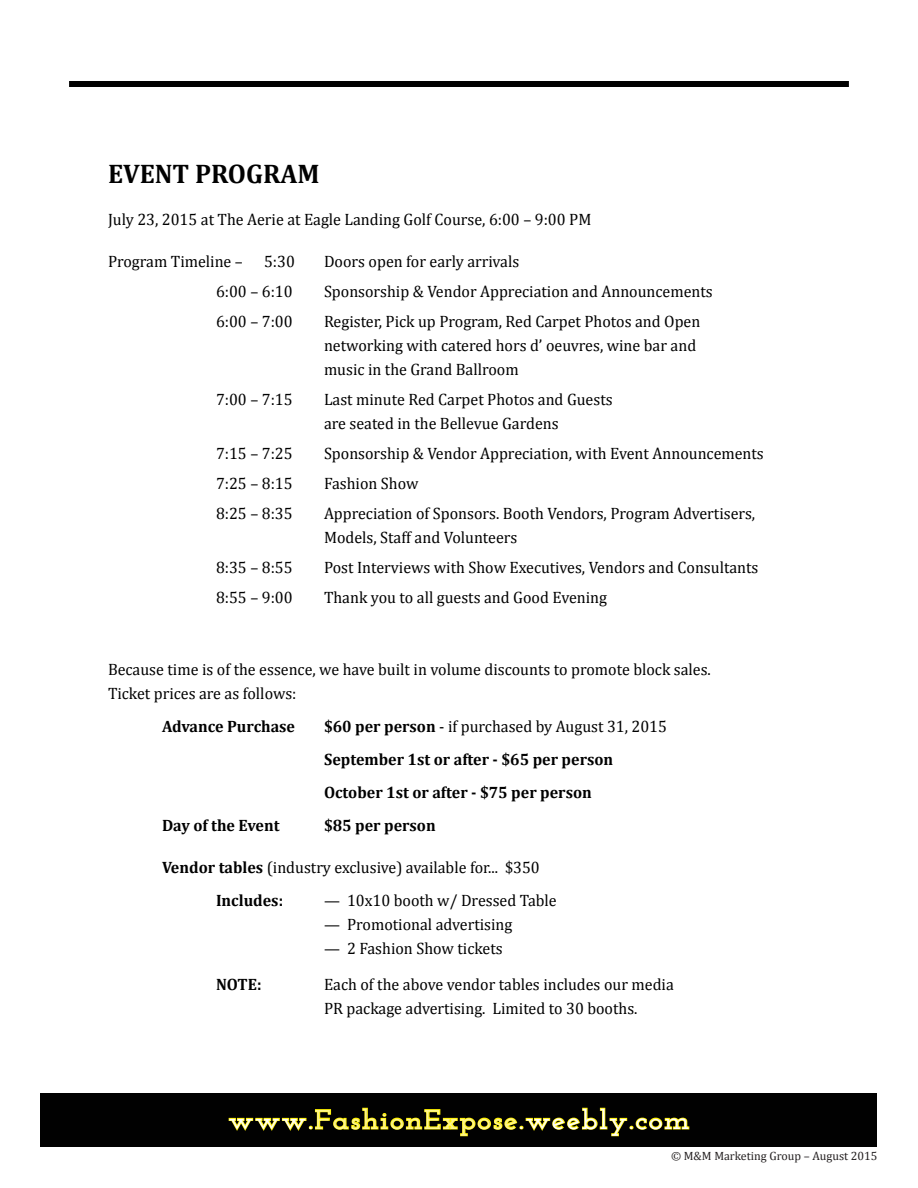
<style>
.page{position:relative;width:918px;height:1188px;background:#fff}
.page>*{position:absolute;margin:0;border:0;box-sizing:border-box;transform-origin:0 0}
.t1{font:600 27px "Josefin Slab";letter-spacing:.05em;color:#fff;scale:1.11 1}
.t2{font:700 27px "Cambria";color:#010101}
.t3{font:16.5px/24px "Cambria";color:#010101}
.t4{font:700 16.5px/33px "Cambria";color:#010101}
.t5{font:12px "Cambria";color:#231f20}
.s1{font-weight:400}
.s2{font-weight:700}
.s3{color:#fff690}
</style>
<div class="page">
<div style="left:40px;top:1094px;width:838px;height:54px;background:#010101"></div>
<svg style="left:228px;top:1107px;width:462px;height:30px"></svg>
<div style="left:69px;top:81px;width:780px;height:6px;background:#010101"></div>
<h1 class="t2" style="left:108px;top:155px;width:213px">EVENT PROGRAM</h1>
<p class="t3" style="left:108px;top:207px;width:485px">July 23, 2015 at The Aerie at Eagle Landing Golf Course, 6:00 – 9:00 PM</p>
<p class="t3" style="left:108px;top:249px;width:136px">Program Timeline –</p>
<p class="t3" style="left:264px;top:249px;width:32px">5:30</p>
<p class="t3" style="left:324px;top:249px;width:197px">Doors open for early arrivals</p>
<p class="t3" style="left:216px;top:279px;width:78px">6:00 – 6:10</p>
<p class="t3" style="left:324px;top:279px;width:390px">Sponsorship &amp; Vendor Appreciation and Announcements</p>
<p class="t3" style="left:216px;top:309px;width:78px">6:00 – 7:00</p>
<p class="t3" style="left:324px;top:309px;width:378px">Register, Pick up Program, Red Carpet Photos and Open networking with catered hors d’ oeuvres, wine bar and music in the Grand Ballroom</p>
<p class="t3" style="left:216px;top:387px;width:78px">7:00 – 7:15</p>
<p class="t3" style="left:324px;top:387px;width:290px">Last minute Red Carpet Photos and Guests are seated in the Bellevue Gardens</p>
<p class="t3" style="left:216px;top:441px;width:78px">7:15 – 7:25</p>
<p class="t3" style="left:324px;top:441px;width:441px">Sponsorship &amp; Vendor Appreciation, with Event Announcements</p>
<p class="t3" style="left:216px;top:471px;width:78px">7:25 – 8:15</p>
<p class="t3" style="left:324px;top:471px;width:96px">Fashion Show</p>
<p class="t3" style="left:216px;top:501px;width:78px">8:25 – 8:35</p>
<p class="t3" style="left:324px;top:501px;width:433px">Appreciation of Sponsors. Booth Vendors, Program Advertisers,<br>Models, Staff and Volunteers</p>
<p class="t3" style="left:216px;top:555px;width:78px">8:35 – 8:55</p>
<p class="t3" style="left:324px;top:555px;width:436px">Post Interviews with Show Executives, Vendors and Consultants</p>
<p class="t3" style="left:216px;top:585px;width:78px">8:55 – 9:00</p>
<p class="t3" style="left:324px;top:585px;width:285px">Thank you to all guests and Good Evening</p>
<p class="t3" style="left:108px;top:657px;width:604px">Because time is of the essence, we have built in volume discounts to promote block sales.<br>Ticket prices are as follows:</p>
<p class="t4" style="left:162px;top:709px;width:135px">Advance Purchase</p>
<p class="t4" style="left:324px;top:709px;width:345px">$60 per person <span class="s1">- if purchased by August 31, 2015<br></span>September 1st or after - $65 per person<br>October 1st or after - $75 per person</p>
<p class="t4" style="left:162px;top:808px;width:119px">Day of the Event</p>
<p class="t4" style="left:324px;top:808px;width:113px">$85 per person</p>
<p class="t3" style="left:216px;top:851px;width:325px;line-height:33px;text-indent:-54px"><span class="s2">Vendor tables</span> (industry exclusive) available for... $350<br><span class="s2">Includes:</span></p>
<p class="t3" style="left:324px;top:888px;width:234px">— 10x10 booth w/ Dressed Table</p>
<p class="t3" style="left:324px;top:912px;width:190px">— Promotional advertising</p>
<p class="t3" style="left:324px;top:936px;width:180px">— 2 Fashion Show tickets</p>
<p class="t4" style="left:216px;top:967px;width:47px">NOTE:</p>
<p class="t3" style="left:324px;top:972px;width:351px">Each of the above vendor tables includes our media<br>PR package advertising. Limited to 30 booths.</p>
<h1 class="t1" style="left:228px;top:1104px;width:417px">www.<span class="s3">FashionExpose</span>.weebly.com</h1>
<p class="t5" style="left:671px;top:1149px;width:208px">© M&amp;M Marketing Group – August 2015</p>
</div>
